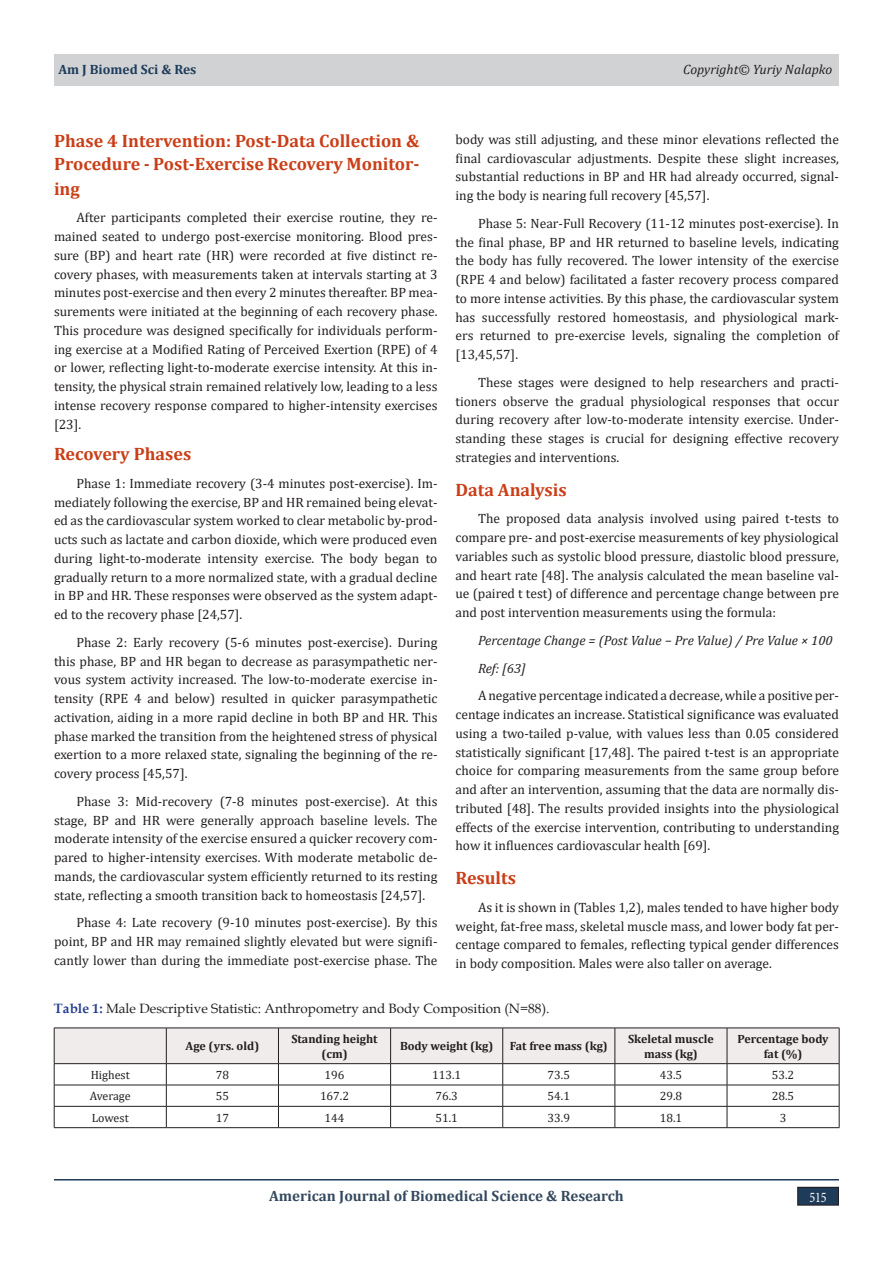
<style>
.page{position:relative;width:893px;height:1263px;background:#fff}
.page>*{position:absolute;margin:0;border:0;box-sizing:border-box;transform-origin:0 0}
.t1{font:700 18px/22.5px "Cambria";color:#ca3e17}
.t2{font:700 15px "Cambria";color:#34495e}
.t3{font:14.7px "Minion Pro";color:#fff;scale:.83 1}
.t4{font:13.5px/18.8px "Cambria";color:#231f20;text-align:justify}
.t5{font:italic 13.5px/27.8px "Cambria";color:#231f20}
.t6{font:13.5px "Book Antiqua";color:#231f20}
.t7{font:700 13.5px "Cambria";color:#1e3c5a}
.t8{font:700 12px/14.4px "Cambria";color:#231f20;text-align:center}
.t9{font:12px "Cambria";color:#231f20}
.s1{font-weight:700;color:#253f8e}
</style>
<div class="page">
<hr style="left:54px;top:1179px;width:785px;height:1px;background:#1e3c5a">
<div style="left:54px;top:54px;width:785px;height:31px;background:#d1d2d4"></div>
<div style="left:798px;top:1187px;width:40px;height:18px;background:#1e3c5a"></div>
<div style="left:797px;top:1187px;width:42px;height:19px;border:1px solid #231f20"></div>
<svg style="left:54px;top:1028px;width:786px;height:99px"></svg>
<hr style="left:54px;top:1127px;width:112px;height:1px;background:#231f20">
<hr style="left:166px;top:1127px;width:112px;height:1px;background:#231f20">
<hr style="left:278px;top:1127px;width:113px;height:1px;background:#231f20">
<hr style="left:391px;top:1127px;width:112px;height:1px;background:#231f20">
<hr style="left:503px;top:1127px;width:112px;height:1px;background:#231f20">
<hr style="left:615px;top:1127px;width:112px;height:1px;background:#231f20">
<hr style="left:727px;top:1127px;width:112px;height:1px;background:#231f20">
<p class="t7" style="left:58px;top:59px;width:139px">Am J Biomed Sci &amp; Res</p>
<p class="t5" style="left:683px;top:54px;width:151px">Copyright© Yuriy Nalapko</p>
<p class="t4" style="left:455px;top:130px;width:385px">body was still adjusting, and these minor elevations reflected the final cardiovascular adjustments. Despite these slight increases, substantial reductions in BP and HR had already occurred, signal&shy;ing the body is nearing full recovery [45,57].</p>
<p class="t4" style="left:455px;top:214px;width:385px;text-indent:23px">Phase 5: Near-Full Recovery (11-12 minutes post-exercise). In the final phase, BP and HR returned to baseline levels, indicating the body has fully recovered. The lower intensity of the exercise (RPE 4 and below) facilitated a faster recovery process compared to more intense activities. By this phase, the cardiovascular system has successfully restored homeostasis, and physiological mark&shy;ers returned to pre-exercise levels, signaling the completion of [13,45,57].</p>
<p class="t4" style="left:455px;top:373px;width:385px;text-indent:23px">These stages were designed to help researchers and practi&shy;tioners observe the gradual physiological responses that occur during recovery after low-to-moderate intensity exercise. Under&shy;standing these stages is crucial for designing effective recovery strategies and interventions.</p>
<h1 class="t1" style="left:455px;top:478px;width:113px">Data Analysis</h1>
<p class="t4" style="left:455px;top:509px;width:385px;text-indent:23px">The proposed data analysis involved using paired t-tests to compare pre- and post-exercise measurements of key physiological variables such as systolic blood pressure, diastolic blood pressure, and heart rate [48]. The analysis calculated the mean baseline val&shy;ue (paired t test) of difference and percentage change between pre and post intervention measurements using the formula:</p>
<p class="t5" style="left:478px;top:626px;width:356px">Percentage Change = (Post Value − Pre Value) / Pre Value × 100<br>Ref: [63]</p>
<p class="t4" style="left:455px;top:686px;width:385px;text-indent:23px">A negative percentage indicated a decrease, while a positive per&shy;centage indicates an increase. Statistical significance was evaluated using a two-tailed p-value, with values less than 0.05 considered statistically significant [17,48]. The paired t-test is an appropriate choice for comparing measurements from the same group before and after an intervention, assuming that the data are normally dis&shy;tributed [48]. The results provided insights into the physiological effects of the exercise intervention, contributing to understanding how it influences cardiovascular health [69].</p>
<h1 class="t1" style="left:455px;top:866px;width:62px">Results</h1>
<p class="t4" style="left:455px;top:898px;width:385px;text-indent:23px">As it is shown in (Tables 1,2), males tended to have higher body weight, fat-free mass, skeletal muscle mass, and lower body fat per&shy;centage compared to females, reflecting typical gender differences in body composition. Males were also taller on average.</p>
<p class="t6" style="left:54px;top:999px;width:497px"><span class="s1">Table 1:</span> Male Descriptive Statistic: Anthropometry and Body Composition (N=88).</p>
<p class="t8" style="left:186px;top:1039px;width:75px">Age (yrs. old)</p>
<p class="t8" style="left:291px;top:1031px;width:88px">Standing height (cm)</p>
<p class="t8" style="left:400px;top:1039px;width:95px">Body weight (kg)</p>
<p class="t8" style="left:510px;top:1039px;width:100px">Fat free mass (kg)</p>
<p class="t8" style="left:628px;top:1031px;width:87px">Skeletal muscle mass (kg)</p>
<p class="t8" style="left:737px;top:1031px;width:93px">Percentage body fat (%)</p>
<p class="t9" style="left:91px;top:1068px;width:41px">Highest</p>
<p class="t9" style="left:216px;top:1068px;width:15px">78</p>
<p class="t9" style="left:325px;top:1068px;width:21px">196</p>
<p class="t9" style="left:432px;top:1068px;width:31px">113.1</p>
<p class="t9" style="left:548px;top:1068px;width:24px">73.5</p>
<p class="t9" style="left:660px;top:1068px;width:24px">43.5</p>
<p class="t9" style="left:772px;top:1068px;width:24px">53.2</p>
<p class="t9" style="left:90px;top:1089px;width:43px">Average</p>
<p class="t9" style="left:216px;top:1089px;width:15px">55</p>
<p class="t9" style="left:320px;top:1089px;width:31px">167.2</p>
<p class="t9" style="left:435px;top:1089px;width:24px">76.3</p>
<p class="t9" style="left:548px;top:1089px;width:24px">54.1</p>
<p class="t9" style="left:660px;top:1089px;width:24px">29.8</p>
<p class="t9" style="left:772px;top:1089px;width:24px">28.5</p>
<p class="t9" style="left:92px;top:1110px;width:38px">Lowest</p>
<p class="t9" style="left:216px;top:1110px;width:15px">17</p>
<p class="t9" style="left:325px;top:1110px;width:21px">144</p>
<p class="t9" style="left:435px;top:1110px;width:24px">51.1</p>
<p class="t9" style="left:548px;top:1110px;width:24px">33.9</p>
<p class="t9" style="left:660px;top:1110px;width:24px">18.1</p>
<p class="t9" style="left:780px;top:1110px;width:8px">3</p>
<h1 class="t1" style="left:54px;top:129px;width:367px">Phase 4 Intervention: Post-Data Collection &amp;<br>Procedure - Post-Exercise Recovery Monitor-</h1>
<h1 class="t1" style="left:54px;top:177px;width:27px">ing</h1>
<p class="t4" style="left:54px;top:208px;width:385px;text-indent:23px">After participants completed their exercise routine, they re&shy;mained seated to undergo post-exercise monitoring. Blood pres&shy;sure (BP) and heart rate (HR) were recorded at five distinct re&shy;covery phases, with measurements taken at intervals starting at 3 minutes post-exercise and then every 2 minutes thereafter. BP mea&shy;surements were initiated at the beginning of each recovery phase.<br>This procedure was designed specifically for individuals perform&shy;ing exercise at a Modified Rating of Perceived Exertion (RPE) of 4 or lower, reflecting light-to-moderate exercise intensity. At this in&shy;tensity, the physical strain remained relatively low, leading to a less intense recovery response compared to higher-intensity exercises [23].</p>
<h1 class="t1" style="left:54px;top:442px;width:139px">Recovery Phases</h1>
<p class="t4" style="left:54px;top:474px;width:385px;text-indent:23px">Phase 1: Immediate recovery (3-4 minutes post-exercise). Im&shy;mediately following the exercise, BP and HR remained being elevat&shy;ed as the cardiovascular system worked to clear metabolic by-prod&shy;ucts such as lactate and carbon dioxide, which were produced even during light-to-moderate intensity exercise. The body began to gradually return to a more normalized state, with a gradual decline in BP and HR. These responses were observed as the system adapt&shy;ed to the recovery phase [24,57].</p>
<p class="t4" style="left:54px;top:633px;width:385px;text-indent:23px">Phase 2: Early recovery (5-6 minutes post-exercise). During this phase, BP and HR began to decrease as parasympathetic ner&shy;vous system activity increased. The low-to-moderate exercise in&shy;tensity (RPE 4 and below) resulted in quicker parasympathetic activation, aiding in a more rapid decline in both BP and HR. This phase marked the transition from the heightened stress of physical exertion to a more relaxed state, signaling the beginning of the re&shy;covery process [45,57].</p>
<p class="t4" style="left:54px;top:792px;width:385px;text-indent:23px">Phase 3: Mid-recovery (7-8 minutes post-exercise). At this stage, BP and HR were generally approach baseline levels. The moderate intensity of the exercise ensured a quicker recovery com&shy;pared to higher-intensity exercises. With moderate metabolic de&shy;mands, the cardiovascular system efficiently returned to its resting state, reflecting a smooth transition back to homeostasis [24,57].</p>
<p class="t4" style="left:54px;top:913px;width:385px;text-indent:23px">Phase 4: Late recovery (9-10 minutes post-exercise). By this point, BP and HR may remained slightly elevated but were signifi&shy;cantly lower than during the immediate post-exercise phase. The</p>
<p class="t2" style="left:269px;top:1185px;width:356px">American Journal of Biomedical Science &amp; Research</p>
<p class="t3" style="left:809px;top:1187px;width:23px">515</p>
</div>
